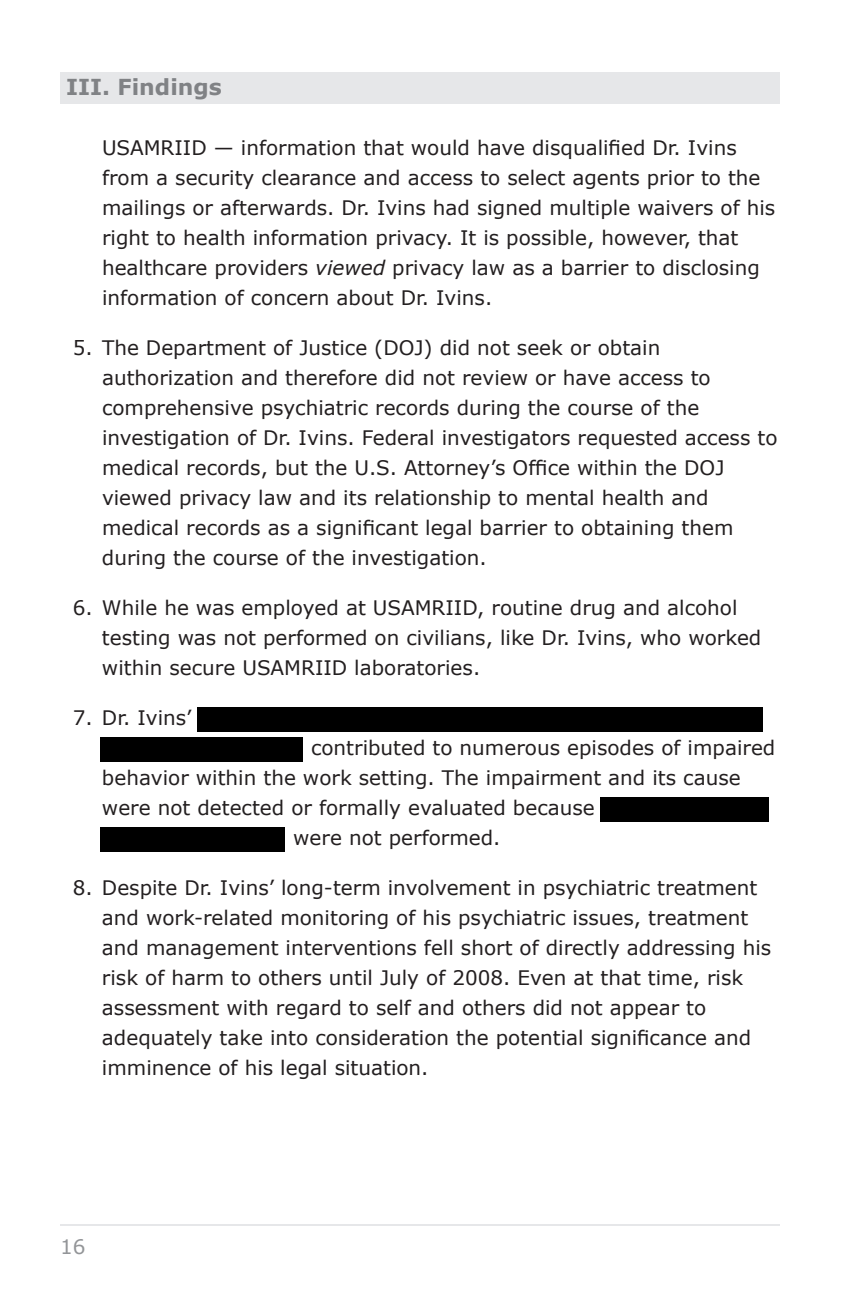
<style>
.page{position:relative;width:864px;height:1296px;background:#fff}
.page>*{position:absolute;margin:0;border:0;box-sizing:border-box;transform-origin:0 0}
.t1{font:700 22px "Verdana";color:#808285}
.t2{font:20px/30px "Verdana";color:#231f20}
.t3{font:20px "Verdana";color:#939598}
.s1{font-style:italic}
</style>
<div class="page">
<hr style="left:60px;top:1224px;width:720px;height:2px;background:#e6e7e9">
<div style="left:60px;top:72px;width:720px;height:32px;background:#e6e7e9"></div>
<div style="left:197px;top:707px;width:565px;height:24px;background:#000"></div>
<div style="left:100px;top:737px;width:202px;height:24px;background:#000"></div>
<div style="left:600px;top:797px;width:168px;height:24px;background:#000"></div>
<div style="left:100px;top:827px;width:184px;height:24px;background:#000"></div>
<p class="t1" style="left:66px;top:73px;width:157px">III. Findings</p>
<p class="t1" style="left:90px;top:73px;width:262px">. Executive Summary</p>
<p class="t2" style="left:102px;top:132px;width:675px">USAMRIID — information that would have disqualified Dr. Ivins from a security clearance and access to select agents prior to the mailings or afterwards. Dr. Ivins had signed multiple waivers of his right to health information privacy. It is possible, however, that healthcare providers <span class="s1">viewed</span> privacy law as a barrier to disclosing information of concern about Dr. Ivins.</p>
<p class="t2" style="left:102px;top:332px;width:677px;text-indent:-29px">5. The Department of Justice (DOJ) did not seek or obtain authorization and therefore did not review or have access to comprehensive psychiatric records during the course of the investigation of Dr. Ivins. Federal investigators requested access to medical records, but the U.S. Attorney’s Office within the DOJ viewed privacy law and its relationship to mental health and medical records as a significant legal barrier to obtaining them during the course of the investigation.</p>
<p class="t2" style="left:102px;top:592px;width:661px;text-indent:-29px">6. While he was employed at USAMRIID, routine drug and alcohol testing was not performed on civilians, like Dr. Ivins, who worked within secure USAMRIID laboratories.</p>
<p class="t2" style="left:73px;top:702px;width:120px">7. Dr. Ivins’</p>
<p class="t2" style="left:311px;top:732px;width:466px">contributed to numerous episodes of impaired</p>
<p class="t2" style="left:102px;top:762px;width:640px">behavior within the work setting. The impairment and its cause</p>
<p class="t2" style="left:102px;top:792px;width:494px">were not detected or formally evaluated because</p>
<p class="t2" style="left:293px;top:822px;width:209px">were not performed.</p>
<p class="t2" style="left:102px;top:872px;width:671px;text-indent:-29px">8. Despite Dr. Ivins’ long-term involvement in psychiatric treatment and work-related monitoring of his psychiatric issues, treatment and management interventions fell short of directly addressing his risk of harm to others until July of 2008. Even at that time, risk assessment with regard to self and others did not appear to adequately take into consideration the potential significance and imminence of his legal situation.</p>
<p class="t3" style="left:60px;top:1234px;width:27px">16</p>
</div>
